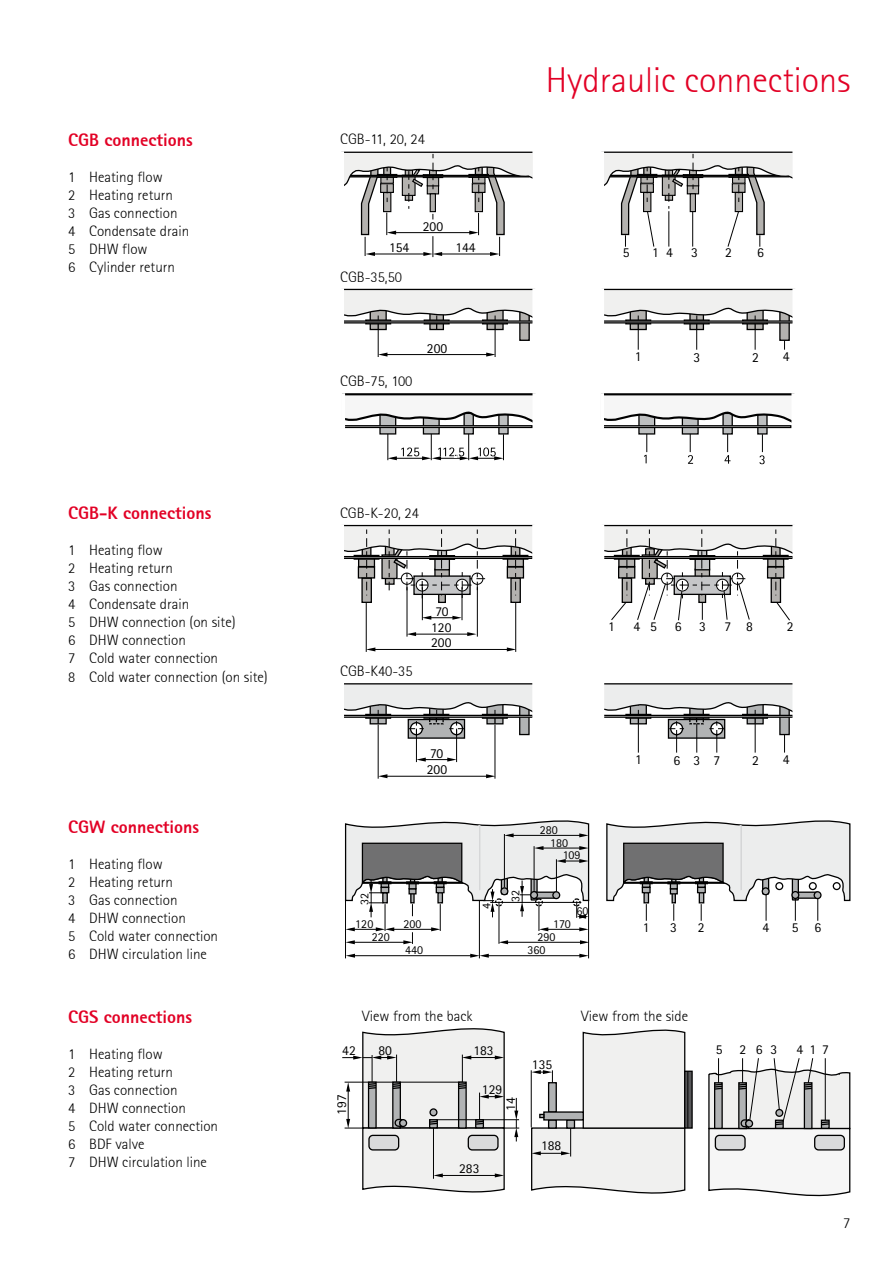
<style>
.page{position:relative;width:893px;height:1263px;background:#fff}
.page>*{position:absolute;margin:0;border:0;box-sizing:border-box;transform-origin:0 0}
.t1{font:36px "Rotis Sans Serif Light 45";color:#e20025}
.t2{font:18px "Rotis Sans Serif Extra Bold 75";color:#e20025}
.t3{font:15px/18px "Rotis Sans Serif Light 45";color:#000}
.t4{font:13.8px "Rotis Sans Serif";color:#000}
.t5{font:13.65px/15.9px "Rotis Sans Serif";color:#000;text-align:center}
.t6{font:13.5px "Rotis Sans Serif";color:#000}
.t7{font:12.15px "Rotis Sans Serif";color:#000}
.t8{font:12px "Rotis Sans Serif";color:#000}
</style>
<div class="page">
<svg style="left:708px;top:1058px;width:142px;height:138px"></svg>
<div style="left:715px;top:1135px;width:30px;height:15px;background:#d9dadb;border-radius:4px"></div>
<div style="left:715px;top:1135px;width:31px;height:15px;border:1px solid #000;border-radius:4px"></div>
<div style="left:815px;top:1135px;width:29px;height:15px;background:#d9dadb;border-radius:4px"></div>
<div style="left:814px;top:1135px;width:31px;height:15px;border:1px solid #000;border-radius:4px"></div>
<svg style="left:686px;top:1070px;width:7px;height:59px"></svg>
<hr style="left:687px;top:1071px;width:1px;height:57px;background:#000">
<svg style="left:342px;top:1028px;width:177px;height:165px"></svg>
<hr style="left:437px;top:1119px;width:82px;height:1px;background:#000">
<svg style="left:530px;top:1029px;width:156px;height:165px"></svg>
<svg style="left:342px;top:288px;width:193px;height:69px"></svg>
<svg style="left:602px;top:288px;width:193px;height:62px"></svg>
<svg style="left:344px;top:151px;width:188px;height:106px"></svg>
<svg style="left:532px;top:151px;width:1px;height:28px"></svg>
<svg style="left:601px;top:151px;width:192px;height:96px"></svg>
<svg style="left:638px;top:428px;width:17px;height:7px"></svg>
<svg style="left:644px;top:434px;width:3px;height:29px"></svg>
<svg style="left:757px;top:428px;width:11px;height:7px"></svg>
<svg style="left:722px;top:428px;width:11px;height:7px"></svg>
<svg style="left:682px;top:428px;width:17px;height:7px"></svg>
<div style="left:603px;top:425px;width:189px;height:3px;background:#fff;border:1px solid #000"></div>
<svg style="left:688px;top:434px;width:5px;height:30px"></svg>
<svg style="left:724px;top:434px;width:6px;height:30px"></svg>
<svg style="left:759px;top:434px;width:6px;height:30px"></svg>
<svg style="left:604px;top:393px;width:187px;height:33px"></svg>
<hr style="left:600px;top:393px;width:4px;height:36px;background:#fff">
<hr style="left:791px;top:393px;width:4px;height:40px;background:#fff">
<svg style="left:379px;top:428px;width:17px;height:7px"></svg>
<svg style="left:498px;top:428px;width:11px;height:6px"></svg>
<svg style="left:463px;top:428px;width:11px;height:6px"></svg>
<svg style="left:423px;top:428px;width:17px;height:6px"></svg>
<div style="left:344px;top:425px;width:189px;height:3px;background:#fff;border:1px solid #000"></div>
<svg style="left:345px;top:393px;width:187px;height:33px"></svg>
<hr style="left:341px;top:393px;width:4px;height:36px;background:#fff">
<hr style="left:532px;top:393px;width:4px;height:40px;background:#fff">
<hr style="left:515px;top:602px;width:1px;height:50px;background:#000">
<hr style="left:477px;top:587px;width:1px;height:50px;background:#000">
<hr style="left:366px;top:602px;width:1px;height:50px;background:#000">
<hr style="left:407px;top:587px;width:1px;height:50px;background:#000">
<hr style="left:412px;top:634px;width:60px;height:1px;background:#000">
<svg style="left:407px;top:632px;width:9px;height:4px"></svg>
<svg style="left:467px;top:632px;width:10px;height:4px"></svg>
<hr style="left:371px;top:649px;width:140px;height:1px;background:#000">
<svg style="left:366px;top:647px;width:9px;height:4px"></svg>
<svg style="left:507px;top:647px;width:9px;height:4px"></svg>
<svg style="left:344px;top:524px;width:450px;height:97px"></svg>
<svg style="left:408px;top:719px;width:57px;height:20px"></svg>
<hr style="left:383px;top:776px;width:108px;height:1px;background:#000">
<svg style="left:379px;top:774px;width:8px;height:4px"></svg>
<svg style="left:486px;top:774px;width:9px;height:4px"></svg>
<hr style="left:378px;top:724px;width:1px;height:55px;background:#000">
<hr style="left:495px;top:724px;width:1px;height:55px;background:#000">
<hr style="left:456px;top:729px;width:1px;height:33px;background:#000">
<hr style="left:416px;top:729px;width:1px;height:33px;background:#000">
<svg style="left:344px;top:683px;width:189px;height:53px"></svg>
<svg style="left:604px;top:683px;width:189px;height:70px"></svg>
<hr style="left:421px;top:759px;width:31px;height:1px;background:#000">
<svg style="left:416px;top:757px;width:10px;height:5px"></svg>
<svg style="left:447px;top:757px;width:10px;height:5px"></svg>
<svg style="left:387px;top:434px;width:117px;height:26px"></svg>
<hr style="left:345px;top:900px;width:1px;height:58px;background:#000">
<hr style="left:588px;top:900px;width:1px;height:58px;background:#000">
<hr style="left:479px;top:900px;width:1px;height:58px;background:#000">
<hr style="left:350px;top:955px;width:125px;height:1px;background:#000">
<svg style="left:346px;top:954px;width:9px;height:4px"></svg>
<hr style="left:484px;top:955px;width:100px;height:1px;background:#000">
<svg style="left:470px;top:954px;width:19px;height:4px"></svg>
<svg style="left:579px;top:954px;width:10px;height:4px"></svg>
<svg style="left:345px;top:820px;width:505px;height:124px"></svg>
<div style="left:792px;top:891px;width:7px;height:7px;background:#b1b3b4;border-radius:50%"></div>
<div style="left:791px;top:891px;width:8px;height:8px;border:1px solid #000;border-radius:50%"></div>
<p class="t2" style="left:68px;top:129px;width:126px">CGB connections</p>
<p class="t3" style="left:68px;top:168px;width:123px">1 Heating flow<br>2 Heating return<br>3 Gas connection<br>4 Condensate drain<br>5 DHW flow<br>6 Cylinder return</p>
<p class="t2" style="left:68px;top:502px;width:145px">CGB-K connections</p>
<p class="t3" style="left:68px;top:541px;width:201px">1 Heating flow<br>2 Heating return<br>3 Gas connection<br>4 Condensate drain<br>5 DHW connection (on site)<br>6 DHW connection<br>7 Cold water connection<br>8 Cold water connection (on site)</p>
<p class="t2" style="left:68px;top:816px;width:132px">CGW connections</p>
<p class="t3" style="left:68px;top:855px;width:152px">1 Heating flow<br>2 Heating return<br>3 Gas connection<br>4 DHW connection<br>5 Cold water connection<br>6 DHW circulation line</p>
<p class="t2" style="left:68px;top:1005px;width:126px">CGS connections</p>
<p class="t3" style="left:68px;top:1044px;width:152px">1 Heating flow<br>2 Heating return<br>3 Gas connection<br>4 DHW connection<br>5 Cold water connection<br>6 BDF valve<br>7 DHW circulation line</p>
<p class="t3" style="left:340px;top:130px;width:86px">CGB-11, 20, 24</p>
<p class="t5" style="left:423px;top:219px;width:22px">200</p>
<p class="t5" style="left:389px;top:240px;width:22px">154</p>
<p class="t5" style="left:455px;top:241px;width:22px">144</p>
<p class="t3" style="left:340px;top:268px;width:63px">CGB-35,50</p>
<p class="t3" style="left:340px;top:372px;width:74px">CGB-75, 100</p>
<p class="t4" style="left:427px;top:339px;width:22px">200</p>
<p class="t3" style="left:340px;top:504px;width:80px">CGB-K-20, 24</p>
<p class="t3" style="left:454px;top:442px;width:4px">.</p>
<h1 class="t1" style="left:546px;top:60px;width:306px">Hydraulic connections</h1>
<p class="t5" style="left:623px;top:246px;width:8px">5</p>
<p class="t5" style="left:652px;top:246px;width:22px">1 4</p>
<p class="t5" style="left:691px;top:246px;width:8px">3</p>
<p class="t5" style="left:725px;top:246px;width:8px">2</p>
<p class="t5" style="left:757px;top:246px;width:8px">6</p>
<p class="t4" style="left:635px;top:348px;width:8px">1</p>
<p class="t4" style="left:693px;top:348px;width:8px">3</p>
<p class="t4" style="left:752px;top:348px;width:8px">2</p>
<p class="t4" style="left:783px;top:348px;width:8px">4</p>
<p class="t3" style="left:340px;top:662px;width:74px">CGB-K40-35</p>
<p class="t5" style="left:431px;top:604px;width:22px">70<br>120<br>200</p>
<p class="t5" style="left:608px;top:619px;width:8px">1</p>
<p class="t5" style="left:634px;top:619px;width:25px">4 5</p>
<p class="t5" style="left:675px;top:619px;width:8px">6</p>
<p class="t5" style="left:699px;top:619px;width:8px">3</p>
<p class="t5" style="left:724px;top:619px;width:30px">7 8</p>
<p class="t5" style="left:787px;top:619px;width:8px">2</p>
<p class="t4" style="left:430px;top:744px;width:15px">70</p>
<p class="t4" style="left:427px;top:760px;width:22px">200</p>
<p class="t8" style="left:356px;top:904px;width:14px;rotate:-90deg">32</p>
<p class="t8" style="left:507px;top:902px;width:14px;rotate:-90deg">32</p>
<p class="t8" style="left:478px;top:909px;width:8px;rotate:-90deg">4</p>
<p class="t7" style="left:540px;top:822px;width:20px">280</p>
<p class="t7" style="left:550px;top:834px;width:20px">180</p>
<p class="t7" style="left:563px;top:847px;width:19px">109</p>
<p class="t7" style="left:577px;top:902px;width:14px">60</p>
<p class="t4" style="left:635px;top:750px;width:8px">1</p>
<p class="t4" style="left:673px;top:751px;width:8px">6</p>
<p class="t4" style="left:713px;top:751px;width:8px">7</p>
<p class="t4" style="left:693px;top:751px;width:8px">3</p>
<p class="t4" style="left:752px;top:751px;width:8px">2</p>
<p class="t4" style="left:783px;top:750px;width:8px">4</p>
<p class="t7" style="left:355px;top:916px;width:20px">120</p>
<p class="t7" style="left:404px;top:916px;width:20px">200</p>
<p class="t7" style="left:553px;top:916px;width:19px">170</p>
<p class="t7" style="left:372px;top:929px;width:20px">220</p>
<p class="t7" style="left:537px;top:929px;width:20px">290</p>
<p class="t7" style="left:405px;top:942px;width:20px">440</p>
<p class="t7" style="left:527px;top:942px;width:20px">360</p>
<p class="t5" style="left:643px;top:920px;width:8px">1</p>
<p class="t5" style="left:670px;top:920px;width:8px">3</p>
<p class="t5" style="left:698px;top:920px;width:8px">2</p>
<p class="t5" style="left:763px;top:920px;width:8px">4</p>
<p class="t5" style="left:792px;top:920px;width:31px">5 6</p>
<p class="t3" style="left:362px;top:1007px;width:112px">View from the back</p>
<p class="t3" style="left:581px;top:1007px;width:108px">View from the side</p>
<p class="t5" style="left:342px;top:1043px;width:15px">42</p>
<p class="t5" style="left:378px;top:1043px;width:15px">80</p>
<p class="t5" style="left:473px;top:1043px;width:22px">183</p>
<p class="t5" style="left:482px;top:1082px;width:22px">129</p>
<p class="t6" style="left:333px;top:1115px;width:22px;rotate:-90deg">197</p>
<p class="t6" style="left:501px;top:1111px;width:15px;rotate:-90deg">14</p>
<p class="t5" style="left:459px;top:1161px;width:22px">283</p>
<p class="t5" style="left:532px;top:1058px;width:22px">135</p>
<p class="t5" style="left:541px;top:1139px;width:22px">188</p>
<p class="t5" style="left:716px;top:1043px;width:63px">5 263</p>
<p class="t5" style="left:796px;top:1043px;width:34px">417</p>
<p class="t3" style="left:843px;top:1213px;width:9px">7</p>
</div>
